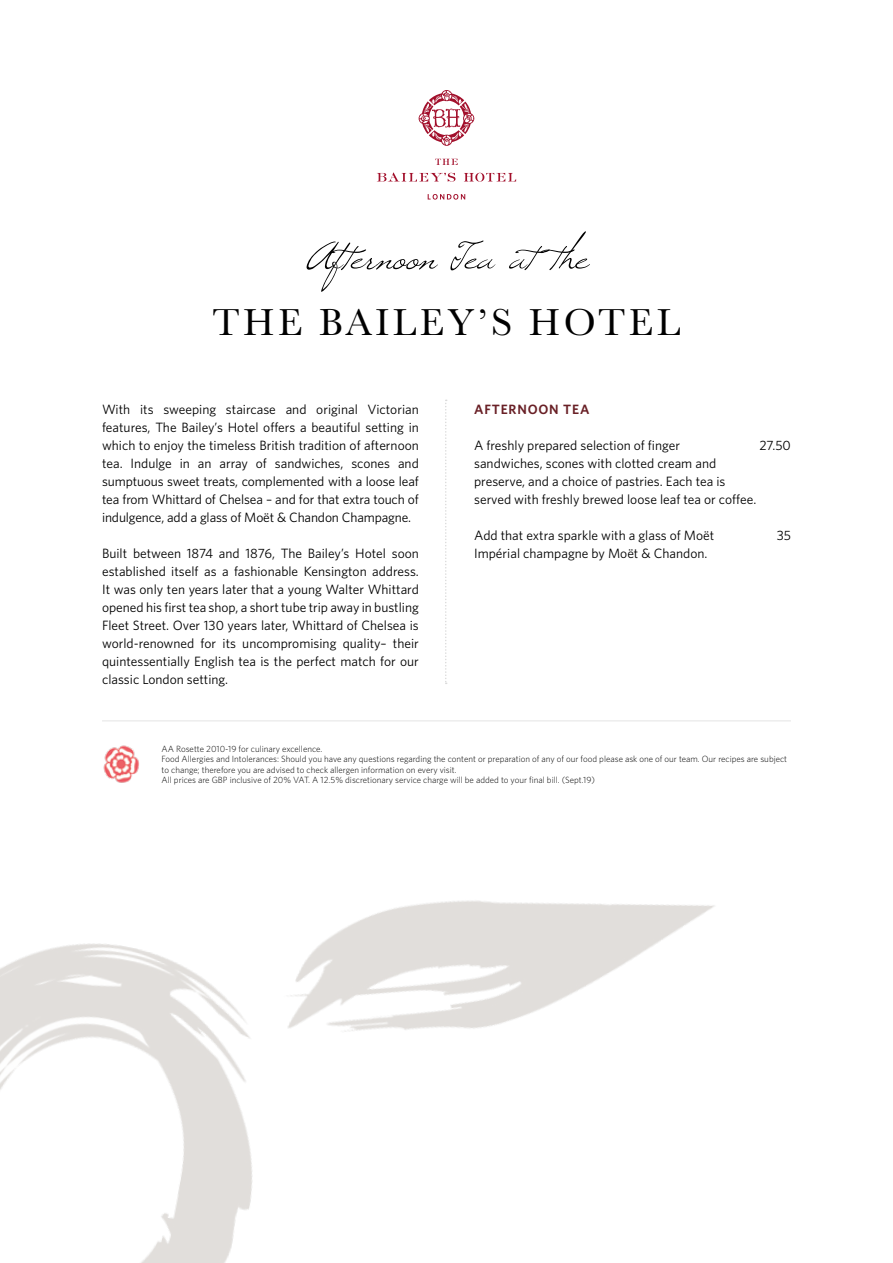
<style>
.page{position:relative;width:893px;height:1263px;background:#fff}
.page>*{position:absolute;margin:0;border:0;box-sizing:border-box;transform-origin:0 0}
.t1{font:51px "Windsong";color:#000}
.t2{font:39px "Baskerville";letter-spacing:.09em;color:#000}
.t3{font:13.5px/18px "Whitney HTF";color:#000;text-align:justify}
.t4{font:600 13.5px "Whitney HTF";letter-spacing:.06em;color:#692026}
.t5{font:300 9px/10.5px "Whitney HTF";color:#000}
</style>
<div class="page">
<svg style="left:445px;top:400px;width:2px;height:283px"></svg>
<svg style="left:435px;top:159px;width:23px;height:6px"></svg>
<svg style="left:377px;top:172px;width:78px;height:10px"></svg>
<svg style="left:464px;top:173px;width:52px;height:9px"></svg>
<svg style="left:428px;top:194px;width:37px;height:6px"></svg>
<svg style="left:418px;top:90px;width:56px;height:56px"></svg>
<img style="left:0;top:683px;width:791px;height:580px">
<h1 class="t1" style="left:305px;top:221px;width:284px">Afternoon Tea at the</h1>
<h2 class="t2" style="left:213px;top:298px;width:469px">THE BAILEY’S HOTEL</h2>
<p class="t3" style="left:102px;top:400px;width:318px">With its sweeping staircase and original Victorian features, The Bailey’s Hotel offers a beautiful setting in which to enjoy the timeless British tradition of afternoon tea. Indulge in an array of sandwiches, scones and sumptuous sweet treats, complemented with a loose leaf tea from Whittard of Chelsea – and for that extra touch of indulgence, add a glass of Moët &amp; Chandon Champagne.</p>
<p class="t3" style="left:102px;top:544px;width:318px">Built between 1874 and 1876, The Bailey’s Hotel soon established itself as a fashionable Kensington address.<br>It was only ten years later that a young Walter Whittard opened his first tea shop, a short tube trip away in bustling Fleet Street. Over 130 years later, Whittard of Chelsea is world-renowned for its uncompromising quality– their quintessentially English tea is the perfect match for our classic London setting.</p>
<p class="t4" style="left:474px;top:401px;width:117px">AFTERNOON TEA</p>
<p class="t3" style="left:474px;top:436px;width:207px">A freshly prepared selection of finger</p>
<p class="t3" style="left:759px;top:436px;width:33px">27.50</p>
<p class="t3" style="left:474px;top:454px;width:284px;text-align:left">sandwiches, scones with clotted cream and preserve, and a choice of pastries. Each tea is served with freshly brewed loose leaf tea or coffee.</p>
<p class="t3" style="left:474px;top:526px;width:242px">Add that extra sparkle with a glass of Moët</p>
<p class="t3" style="left:777px;top:526px;width:16px">35</p>
<p class="t3" style="left:474px;top:544px;width:235px">Impérial champagne by Moët &amp; Chandon.</p>
<p class="t5" style="left:162px;top:743px;width:627px">AA Rosette 2010-19 for culinary excellence.<br>Food Allergies and Intolerances: Should you have any questions regarding the content or preparation of any of our food please ask one of our team. Our recipes are subject to change; therefore you are advised to check allergen information on every visit.<br>All prices are GBP inclusive of 20% VAT. A 12.5% discretionary service charge will be added to your final bill. (Sept.19)</p>
</div>
